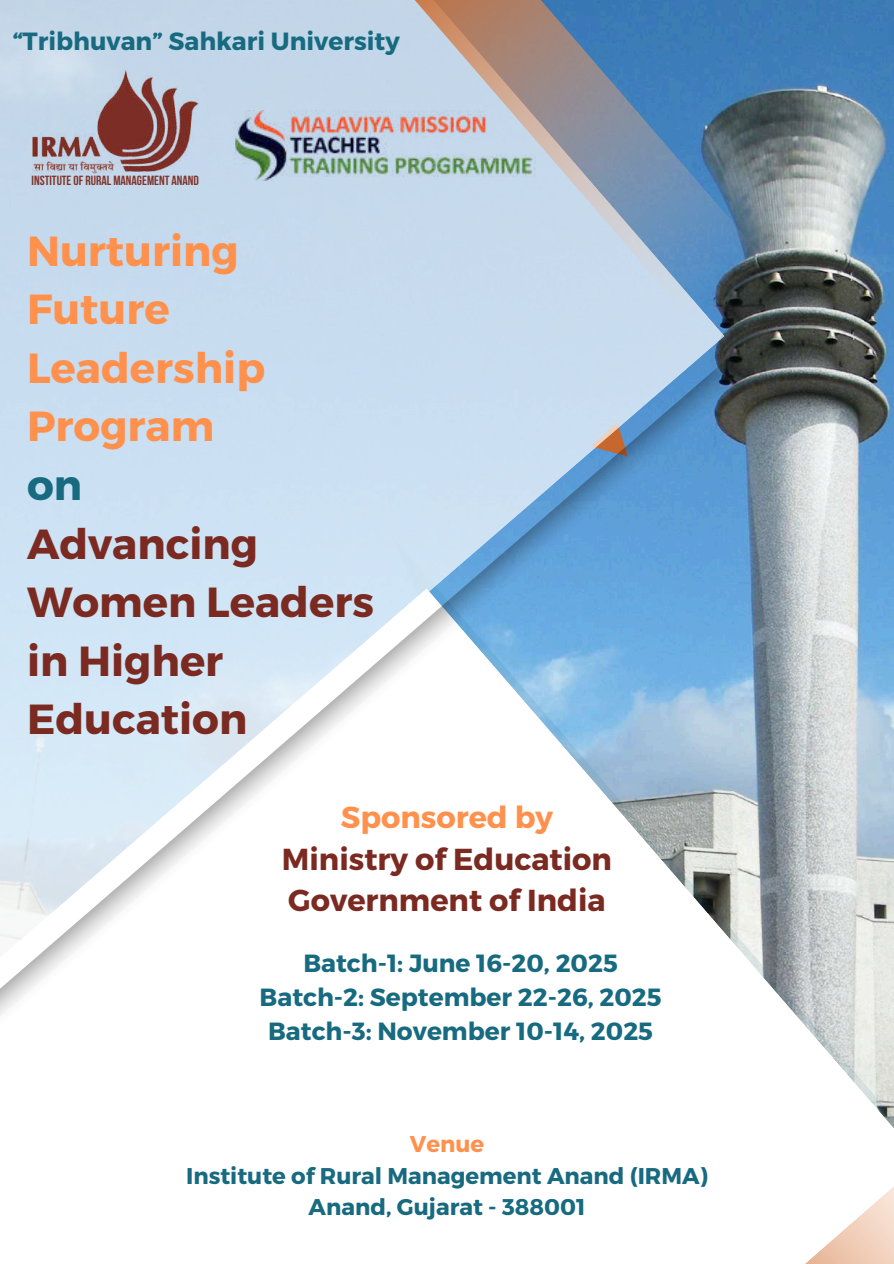
<style>
.page{position:relative;width:894px;height:1264px;background:#fff}
.page>*{position:absolute;margin:0;border:0;box-sizing:border-box;transform-origin:0 0}
.t1{font:700 42px/58.5px "Montserrat";color:#7b2a21}
.t2{font:700 42px/58.5px "Montserrat";color:#ff914d}
.t3{font:700 42px "Montserrat";color:#176a7f}
.t4{font:700 30.3px/41.7px "Montserrat";color:#7b2a21}
.t5{font:700 30.3px "Montserrat";color:#ff914d}
.t6{font:700 24.9px/33.8px "Montserrat";color:#176a7f;text-align:center}
.t7{font:700 22.8px/31.5px "Montserrat";color:#176a7f;text-align:center}
.t8{font:700 22.8px "Montserrat";color:#ff914d}
.t9{font:700 13.2px "Bebas Neue";color:#80342b}
</style>
<div class="page">
<img style="left:724px;top:0;width:169px;height:535px">
<svg style="left:762px;top:588px;width:131px;height:537px;background:#c2ccd1"></svg>
<div style="left:0;top:0;width:724px;height:345px;background:#c5d9ec"></div>
<img style="left:0;top:345px;width:762px;height:671px">
<svg style="left:385px;top:0;width:376px;height:319px;background:#8fa6be"></svg>
<svg style="left:806px;top:1125px;width:87px;height:138px"></svg>
<img style="left:33px;top:69px;width:166px;height:105px">
<img style="left:235px;top:111px;width:300px;height:69px">
<p class="t6" style="left:13px;top:23px;width:388px">“Tribhuvan” Sahkari University</p>
<p class="t9" style="left:32px;top:175px;width:169px">INSTITUTEOF RURAL MANAGEMENT ANAND</p>
<h1 class="t2" style="left:27px;top:219px;width:239px">Nurturing<br>Future<br>Leadership<br>Program</h1>
<h1 class="t3" style="left:27px;top:458px;width:57px">on</h1>
<h1 class="t1" style="left:27px;top:512px;width:348px">Advancing<br>Women Leaders in Higher<br>Education</h1>
<p class="t5" style="left:341px;top:797px;width:214px">Sponsored by</p>
<p class="t4" style="left:282px;top:836px;width:331px">Ministry of Education<br>Government of India</p>
<p class="t6" style="left:259px;top:945px;width:403px">Batch-1: June 16-20, 2025<br>Batch-2: September 22-26, 2025<br>Batch-3: November 10-14, 2025</p>
<p class="t8" style="left:409px;top:1129px;width:76px">Venue</p>
<p class="t7" style="left:186px;top:1158px;width:523px">Institute of Rural Management Anand (IRMA)<br>Anand, Gujarat - 388001</p>
</div>
